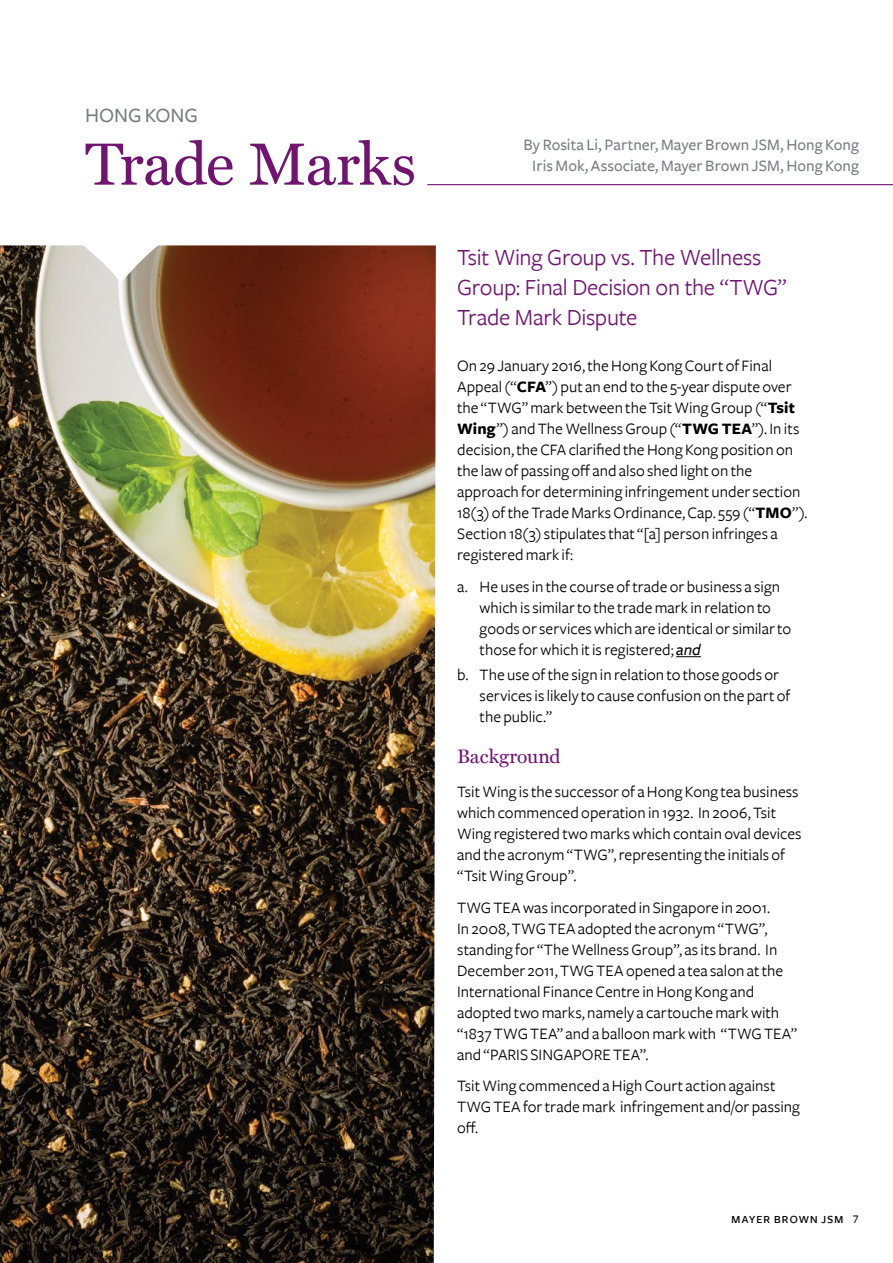
<style>
.page{position:relative;width:893px;height:1263px;background:#fff}
.page>*{position:absolute;margin:0;border:0;box-sizing:border-box;transform-origin:0 0}
.t1{font:60px "Miller Text";letter-spacing:-.015em;color:#711471}
.t2{font:24px/30px "Freight Sans";letter-spacing:-.015em;color:#711471}
.t3{font:500 21px "Freight Sans";color:#797e83}
.t4{font:19.5px "Miller Text";color:#711471}
.t5{font:16.5px/21px "Freight Sans";color:#000}
.t6{font:500 16.5px/21px "Freight Sans";color:#797e83;text-align:center}
.t7{font:15px "Freight Sans Medium SC";letter-spacing:.035em;color:#000}
.s1{font-weight:700}
.s2{font-weight:500;font-style:italic}
.s3{font-size:12px}
</style>
<div class="page">
<hr style="left:427px;top:184px;width:466px;height:1px;background:#711471">
<img style="left:0;top:245px;width:436px;height:1018px">
<svg style="left:676px;top:656px;width:25px;height:1px"></svg>
<p class="t3" style="left:85px;top:104px;width:29px">Hong</p>
<p class="t3" style="left:145px;top:104px;width:26px">Kong</p>
<h1 class="t1" style="left:85px;top:129px;width:333px">Trade Marks</h1>
<p class="t6" style="left:523px;top:134px;width:337px">By Rosita Li, Partner, Mayer Brown JSM, Hong Kong<br>Iris Mok, Associate, Mayer Brown JSM, Hong Kong</p>
<h2 class="t2" style="left:457px;top:242px;width:331px">Tsit Wing Group vs. The Wellness<br>Group: Final Decision on the “TWG”<br>Trade Mark Dispute</h2>
<p class="t5" style="left:457px;top:356px;width:352px">On 29 January 2016, the Hong Kong Court of Final Appeal (“<span class="s1">CFA</span>”) put an end to the 5-year dispute over the “TWG” mark between the Tsit Wing Group (“<span class="s1">Tsit Wing</span>”) and The Wellness Group (“<span class="s1">TWG TEA</span>”). In its decision, the CFA clarified the Hong Kong position on the law of passing off and also shed light on the approach for determining infringement under section 18(3) of the Trade Marks Ordinance, Cap. 559 (“<span class="s1">TMO</span>”).<br>Section 18(3) stipulates that “[a] person infringes a registered mark if:</p>
<p class="t5" style="left:480px;top:576px;width:313px;text-indent:-23px">a. He uses in the course of trade or business a sign which is similar to the trade mark in relation to goods or services which are identical or similar to those for which it is registered; <span class="s2">and</span></p>
<p class="t5" style="left:480px;top:665px;width:312px;text-indent:-23px">b. The use of the sign in relation to those goods or services is likely to cause confusion on the part of the public.”</p>
<p class="t4" style="left:457px;top:745px;width:105px">Background</p>
<p class="t5" style="left:457px;top:782px;width:346px">Tsit Wing is the successor of a Hong Kong tea business which commenced operation in 1932. In 2006, Tsit Wing registered two marks which contain oval devices and the acronym “TWG”, representing the initials of “Tsit Wing Group”.</p>
<p class="t5" style="left:457px;top:897px;width:341px">TWG TEA was incorporated in Singapore in 2001.<br>In 2008, TWG TEA adopted the acronym “TWG”, standing for “The Wellness Group”, as its brand. In December 2011, TWG TEA opened a tea salon at the International Finance Centre in Hong Kong and adopted two marks, namely a cartouche mark with “1837 TWG TEA” and a balloon mark with “TWG TEA” and “PARIS SINGAPORE TEA”.</p>
<p class="t5" style="left:457px;top:1076px;width:344px">Tsit Wing commenced a High Court action against<br>TWG TEA for trade mark infringement and/or passing off.</p>
<p class="t7" style="left:731px;top:1210px;width:129px">mayer brown jsm <span class="s3">7</span></p>
</div>
